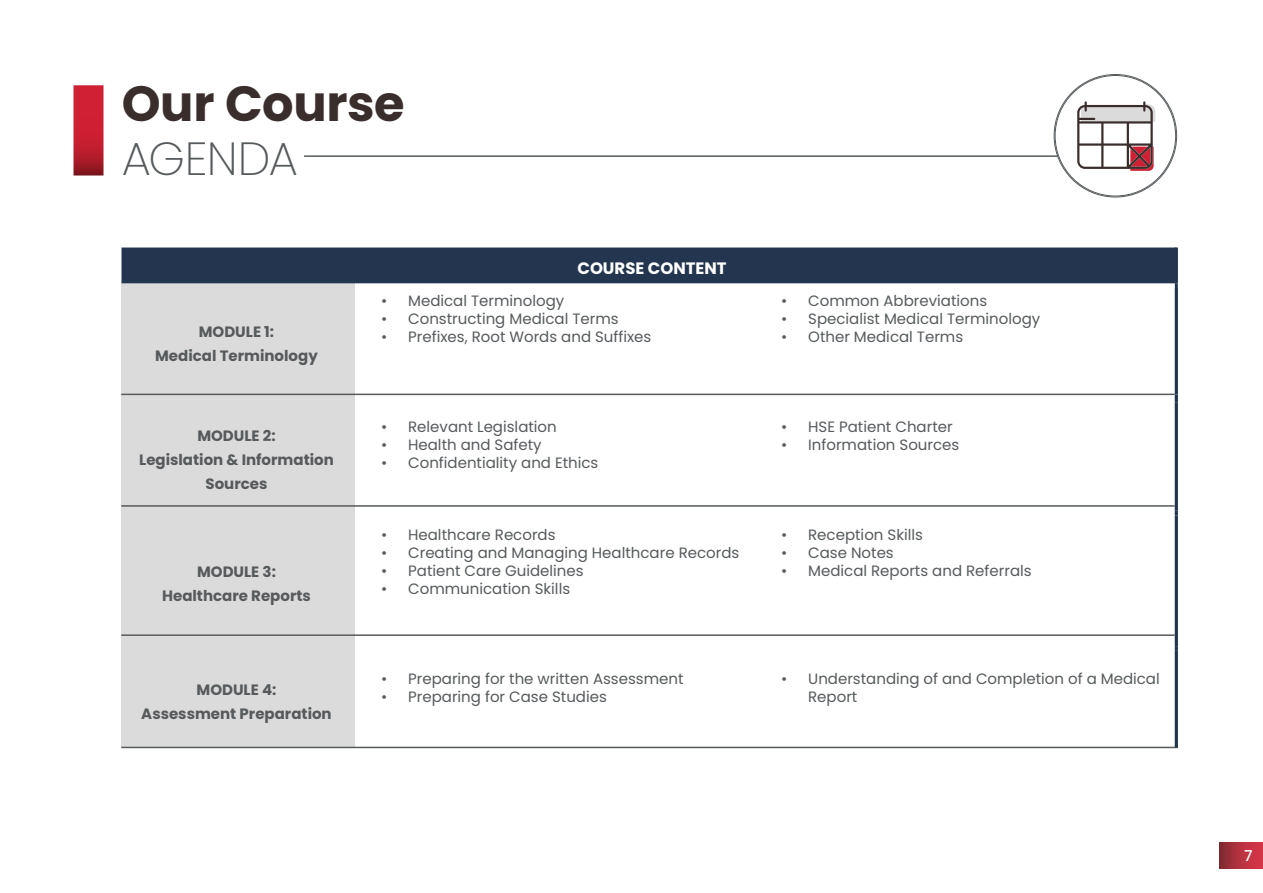
<style>
.page{position:relative;width:1263px;height:893px;background:#fff}
.page>*{position:absolute;margin:0;border:0;box-sizing:border-box;transform-origin:0 0}
.t1{font:700 49.5px "Poppins";letter-spacing:-.005em;color:#392e2c}
.t2{font:200 46.5px "Poppins";letter-spacing:-.02em;color:#565a5c}
.t3{font:700 16.5px "Poppins";color:#fff}
.t4{font:15px/18px "Poppins";color:#565a5c}
.t5{font:700 15px/24px "Poppins";color:#565a5c;text-align:center}
.t6{font:500 15px "Poppins";color:#fff}
</style>
<div class="page">
<div style="left:1219px;top:842px;width:44px;height:26px;background:linear-gradient(to right,#852b31,#dc374a)"></div>
<svg style="left:74px;top:85px;width:30px;height:90px;background:#c12232"></svg>
<hr style="left:304px;top:155px;width:754px;height:2px;background:#565a5c">
<div style="left:121px;top:281px;width:234px;height:466px;background:#dbdbdb"></div>
<svg style="left:1077px;top:101px;width:78px;height:70px"></svg>
<hr style="left:121px;top:634px;width:1053px;height:2px;background:#565a5c">
<hr style="left:121px;top:394px;width:1053px;height:1px;background:#565a5c">
<hr style="left:121px;top:505px;width:1053px;height:2px;background:#565a5c">
<hr style="left:121px;top:747px;width:1057px;height:1px;background:#565a5c">
<hr style="left:1175px;top:247px;width:3px;height:36px;background:#24354f">
<hr style="left:1175px;top:288px;width:3px;height:106px;background:#24354f">
<svg style="left:1175px;top:394px;width:3px;height:9px"></svg>
<hr style="left:1175px;top:403px;width:3px;height:108px;background:#24354f">
<svg style="left:1175px;top:511px;width:3px;height:4px"></svg>
<hr style="left:1175px;top:515px;width:3px;height:131px;background:#24354f">
<svg style="left:1175px;top:646px;width:3px;height:5px"></svg>
<hr style="left:1175px;top:651px;width:3px;height:96px;background:#24354f">
<svg style="left:122px;top:248px;width:1056px;height:40px;background:#3c4b62"></svg>
<h1 class="t1" style="left:121px;top:75px;width:285px">Our Course</h1>
<h2 class="t2" style="left:121px;top:132px;width:178px">AGENDA</h2>
<p class="t3" style="left:577px;top:259px;width:151px">COURSE CONTENT</p>
<p class="t5" style="left:155px;top:320px;width:164px">MODULE 1:<br>Medical Terminology</p>
<p class="t5" style="left:139px;top:423px;width:196px">MODULE 2:<br>Legislation &amp; Information<br>Sources</p>
<p class="t5" style="left:162px;top:559px;width:150px">MODULE 3:<br>Healthcare Reports</p>
<p class="t5" style="left:141px;top:678px;width:192px">MODULE 4:<br>Assessment Preparation</p>
<p class="t4" style="left:381px;top:292px;width:185px">• Medical Terminology</p>
<p class="t4" style="left:381px;top:310px;width:239px">• Constructing Medical Terms</p>
<p class="t4" style="left:381px;top:328px;width:272px">• Prefixes, Root Words and Suffixes</p>
<p class="t4" style="left:381px;top:418px;width:177px">• Relevant Legislation</p>
<p class="t4" style="left:381px;top:436px;width:162px">• Health and Safety</p>
<p class="t4" style="left:381px;top:454px;width:219px">• Confidentiality and Ethics</p>
<p class="t4" style="left:381px;top:526px;width:176px">• Healthcare Records</p>
<p class="t4" style="left:381px;top:544px;width:360px">• Creating and Managing Healthcare Records</p>
<p class="t4" style="left:381px;top:562px;width:204px">• Patient Care Guidelines</p>
<p class="t4" style="left:381px;top:580px;width:191px">• Communication Skills</p>
<p class="t4" style="left:381px;top:670px;width:304px">• Preparing for the written Assessment</p>
<p class="t4" style="left:381px;top:688px;width:227px">• Preparing for Case Studies</p>
<p class="t4" style="left:781px;top:292px;width:207px">• Common Abbreviations</p>
<p class="t4" style="left:781px;top:310px;width:261px">• Specialist Medical Terminology</p>
<p class="t4" style="left:781px;top:328px;width:184px">• Other Medical Terms</p>
<p class="t4" style="left:781px;top:418px;width:173px">• HSE Patient Charter</p>
<p class="t4" style="left:781px;top:436px;width:180px">• Information Sources</p>
<p class="t4" style="left:781px;top:526px;width:143px">• Reception Skills</p>
<p class="t4" style="left:781px;top:544px;width:114px">• Case Notes</p>
<p class="t4" style="left:781px;top:562px;width:252px">• Medical Reports and Referrals</p>
<p class="t4" style="left:808px;top:670px;width:353px;text-indent:-27px">• Understanding of and Completion of a Medical<br>Report</p>
<p class="t6" style="left:1244px;top:847px;width:10px">7</p>
</div>
